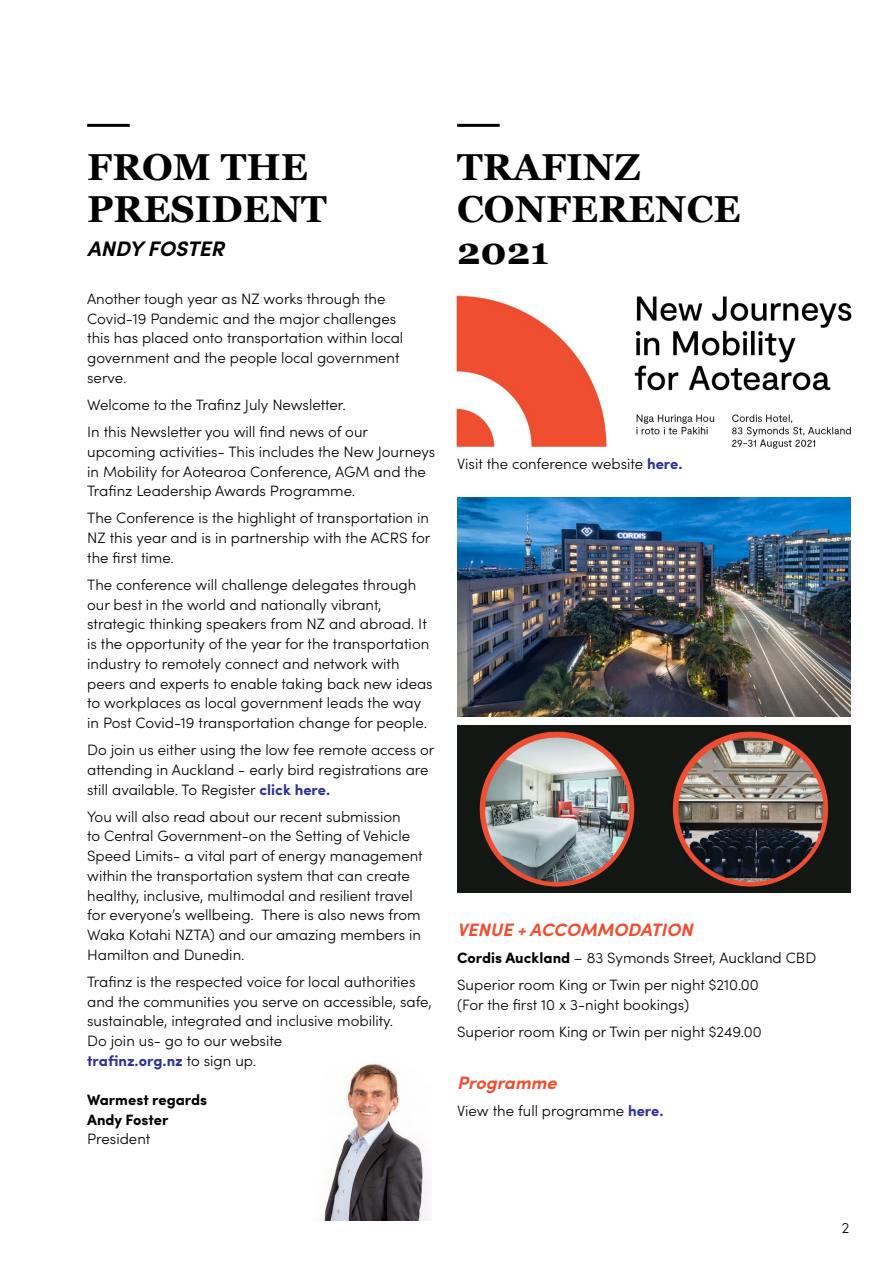
<style>
.page{position:relative;width:893px;height:1263px;background:#fff}
.page>*{position:absolute;margin:0;border:0;box-sizing:border-box;transform-origin:0 0}
.t1{font:700 37.5px/42px "Georgia";color:#000}
.t2{font:italic 700 21px "Sofia Pro";color:#000}
.t3{font:italic 700 18px "Sofia Pro";color:#ef4e31}
.t4{font:300 15px/19.6px "Sofia Pro";color:#000}
.t5{font:700 15px/19.6px "Sofia Pro";color:#000}
.s1{font-weight:700;color:#2f3396}
.s2{font-weight:700}
</style>
<div class="page">
<img style="left:324px;top:1064px;width:103px;height:156px">
<hr style="left:87px;top:124px;width:43px;height:3px;background:#000">
<hr style="left:457px;top:124px;width:43px;height:3px;background:#000">
<img style="left:456px;top:295px;width:396px;height:154px">
<img style="left:457px;top:497px;width:393px;height:220px">
<img style="left:457px;top:725px;width:194px;height:167px">
<img style="left:651px;top:725px;width:199px;height:167px">
<h1 class="t1" style="left:87px;top:144px;width:241px">FROM THE<br>PRESIDENT</h1>
<h2 class="t2" style="left:87px;top:233px;width:139px">ANDY FOSTER</h2>
<p class="t4" style="left:87px;top:288px;width:318px">Another tough year as NZ works through the Covid-19 Pandemic and the major challenges this has placed onto transportation within local government and the people local government serve.</p>
<p class="t4" style="left:87px;top:390px;width:282px;line-height:27.2px">Welcome to the Trafinz July Newsletter.<br>In this Newsletter you will find news of our</p>
<p class="t4" style="left:87px;top:441px;width:350px">upcoming activities- This includes the New Journeys in Mobility for Aotearoa Conference, AGM and the<br>Trafinz Leadership Awards Programme.</p>
<p class="t4" style="left:87px;top:507px;width:345px;text-align:justify">The Conference is the highlight of transportation in NZ this year and is in partnership with the ACRS for the first time.</p>
<p class="t4" style="left:87px;top:574px;width:347px">The conference will challenge delegates through our best in the world and nationally vibrant, strategic thinking speakers from NZ and abroad. It is the opportunity of the year for the transportation industry to remotely connect and network with peers and experts to enable taking back new ideas to workplaces as local government leads the way in Post Covid-19 transportation change for people.</p>
<p class="t4" style="left:87px;top:739px;width:349px">Do join us either using the low fee remote access or attending in Auckland - early bird registrations are still available. To Register <span class="s1">click here.</span></p>
<p class="t4" style="left:87px;top:806px;width:337px">You will also read about our recent submission<br>to Central Government-on the Setting of Vehicle Speed Limits- a vital part of energy management within the transportation system that can create healthy, inclusive, multimodal and resilient travel for everyone’s wellbeing. There is also news from Waka Kotahi NZTA) and our amazing members in Hamilton and Dunedin.</p>
<p class="t4" style="left:87px;top:971px;width:346px">Trafinz is the respected voice for local authorities and the communities you serve on accessible, safe, sustainable, integrated and inclusive mobility.<br>Do join us- go to our website<br><span class="s1">trafinz.org.nz</span> to sign up.</p>
<p class="t5" style="left:87px;top:1089px;width:122px">Warmest regards<br>Andy Foster</p>
<p class="t4" style="left:87px;top:1128px;width:65px">President</p>
<h1 class="t1" style="left:457px;top:144px;width:285px">TRAFINZ<br>CONFERENCE<br>2021</h1>
<p class="t4" style="left:457px;top:453px;width:227px">Visit the conference website <span class="s1">here.</span></p>
<p class="t3" style="left:457px;top:916px;width:237px">VENUE + ACCOMMODATION</p>
<p class="t4" style="left:457px;top:943px;width:361px;line-height:27.2px"><span class="s2">Cordis Auckland</span> – 83 Symonds Street, Auckland CBD<br>Superior room King or Twin per night $210.00</p>
<p class="t4" style="left:457px;top:990px;width:306px;line-height:27.2px">(For the first 10 x 3-night bookings)<br>Superior room King or Twin per night $249.00</p>
<p class="t3" style="left:457px;top:1068px;width:101px">Programme</p>
<p class="t4" style="left:457px;top:1100px;width:208px">View the full programme <span class="s1">here.</span></p>
<p class="t4" style="left:842px;top:1217px;width:9px">2</p>
</div>
